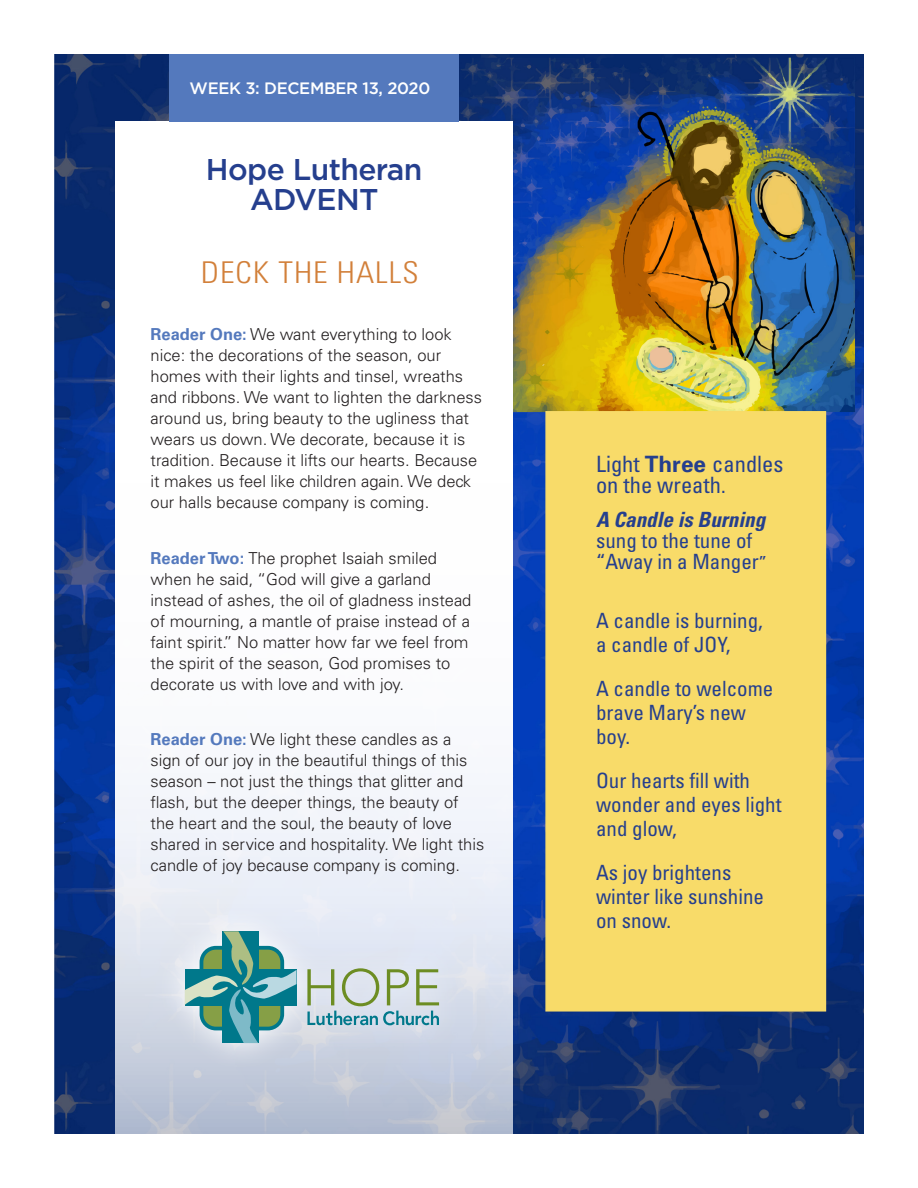
<style>
.page{position:relative;width:918px;height:1188px;background:#fff}
.page>*{position:absolute;margin:0;border:0;box-sizing:border-box;transform-origin:0 0}
.t1{font:500 30px/30.6px "Gotham";letter-spacing:-.02em;color:#253f8e;text-align:center}
.t2{font:300 condensed 30px "Univers";letter-spacing:.03em;color:#d2803a;scale:1.09 1}
.t3{font:condensed 22.5px/21px "Univers";color:#253f8e}
.t4{font:condensed 21px/24px "Univers";color:#253f8e}
.t5{font:italic 700 condensed 21px "Univers";color:#253f8e}
.t6{font:300 16.5px/21px "Univers LT Std";color:#231f20}
.t7{font:500 16.5px "Gotham";letter-spacing:-.02em;color:#fff}
.s1{font-weight:700;color:#5479bd}
.s2{font-weight:700;font-stretch:normal}
.s3{font-size:21px}
.s4{font-size:18px}
</style>
<div class="page">
<img style="left:54px;top:54px;width:810px;height:1080px">
<svg style="left:116px;top:122px;width:397px;height:1012px"></svg>
<div style="left:156px;top:903px;width:310px;height:169px;background:linear-gradient(to bottom,#ebf0f9,#c8cfde)"></div>
<svg style="left:307px;top:968px;width:132px;height:57px"></svg>
<svg style="left:185px;top:931px;width:112px;height:112px"></svg>
<div style="left:545px;top:411px;width:281px;height:601px;background:#f8db69;border:2px solid #f8db69"></div>
<div style="left:170px;top:54px;width:289px;height:68px;background:#5479bd"></div>
<p class="t7" style="left:190px;top:78px;width:242px">WEEK 3: DECEMBER 13, 2020</p>
<h1 class="t1" style="left:206px;top:153px;width:218px">Hope Lutheran<br>ADVENT</h1>
<h1 class="t2" style="left:201px;top:254px;width:202px">DECK THE HALLS</h1>
<p class="t6" style="left:151px;top:324px;width:333px"><span class="s1">Reader One:</span> We want everything to look nice: the decorations of the season, our homes with their lights and tinsel, wreaths and ribbons. We want to lighten the darkness around us, bring beauty to the ugliness that wears us down. We decorate, because it is tradition. Because it lifts our hearts. Because it makes us feel like children again. We deck our halls because company is coming.</p>
<p class="t6" style="left:151px;top:547px;width:322px"><span class="s1">Reader Two:</span> The prophet Isaiah smiled when he said, “God will give a garland instead of ashes, the oil of gladness instead of mourning, a mantle of praise instead of a faint spirit.” No matter how far we feel from the spirit of the season, God promises to decorate us with love and with joy.</p>
<p class="t6" style="left:151px;top:729px;width:335px"><span class="s1">Reader One:</span> We light these candles as a sign of our joy in the beautiful things of this season – not just the things that glitter and flash, but the deeper things, the beauty of the heart and the soul, the beauty of love shared in service and hospitality. We light this candle of joy because company is coming.</p>
<h2 class="t3" style="left:596px;top:453px;width:189px">Light <span class="s2">Three</span> candles on the wreath<span class="s3">.</span></h2>
<p class="t5" style="left:596px;top:507px;width:171px">A Candle is Burning</p>
<p class="t4" style="left:596px;top:530px;width:172px;line-height:21px">sung to the tune of “Away in a Manger<span class="s4">”</span></p>
<p class="t4" style="left:596px;top:608px;width:168px">A candle is burning, a candle of JOY,</p>
<p class="t4" style="left:596px;top:676px;width:179px">A candle to welcome brave Mary’s new boy.</p>
<p class="t4" style="left:596px;top:768px;width:187px">Our hearts fill with wonder and eyes light and glow,</p>
<p class="t4" style="left:596px;top:860px;width:169px">As joy brightens winter like sunshine on snow.</p>
</div>
